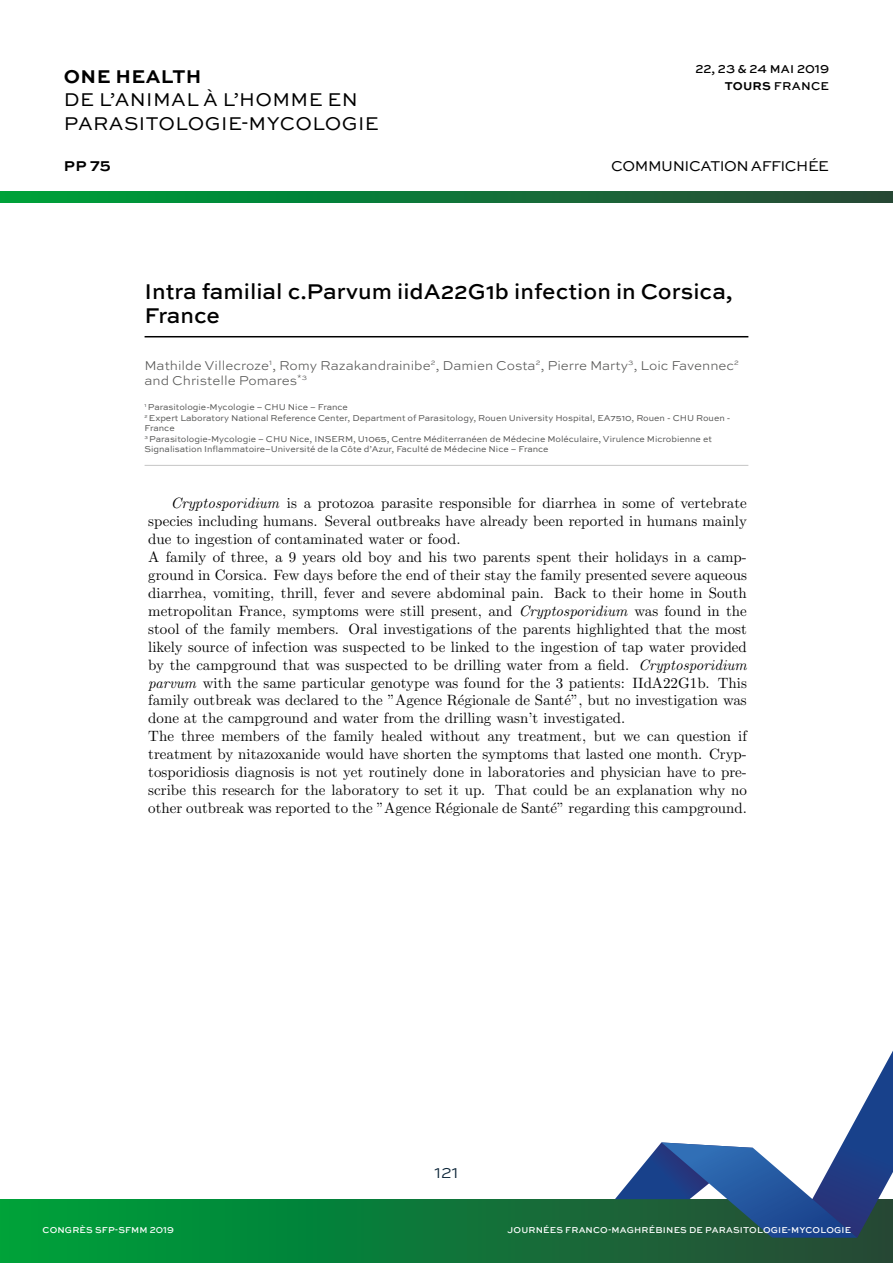
<style>
.page{position:relative;width:893px;height:1263px;background:#fff}
.page>*{position:absolute;margin:0;border:0;box-sizing:border-box;transform-origin:0 0}
.t1{font:500 22.5px/24px "Sweet Sans Pro";color:#000}
.t2{font:19.5px/23.4px "Sweet Sans Pro";letter-spacing:.02em;color:#000}
.t3{font:700 19.5px "Sweet Sans Pro";letter-spacing:.02em;color:#000}
.t4{font:300 18px "Sweet Sans Pro";color:#0c2538}
.t5{font:15px/18px "CMR10";color:#000}
.t6{font:15px "Sweet Sans Pro";letter-spacing:-.03em;color:#000}
.t7{font:15px "CMBX10";color:#000}
.t8{font:700 15px "Sweet Sans Pro";color:#000}
.t9{font:300 13.5px/15px "Sweet Sans Pro";color:#575756}
.t10{font:500 12px/16.5px "Sweet Sans Pro";letter-spacing:.02em;color:#000;text-align:right}
.t11{font:9px/10.5px "Sweet Sans Pro";color:#575756}
.t12{font:500 9px "Sweet Sans Pro";letter-spacing:.02em;color:#fff}
.s1{font-weight:700}
.s2{font-family:"CMTI10"}
</style>
<div class="page">
<div style="left:0;top:1199px;width:893px;height:64px;background:linear-gradient(to right,#00a33b,#284836)"></div>
<svg style="left:615px;top:1051px;width:278px;height:187px"></svg>
<svg style="left:0;top:191px;width:893px;height:12px;background:#107438"></svg>
<hr style="left:145px;top:336px;width:603px;height:1px;background:#000">
<hr style="left:145px;top:465px;width:603px;height:1px;background:#c6c6c6">
<h2 class="t3" style="left:64px;top:62px;width:139px">ONE HEALTH</h2>
<h2 class="t2" style="left:64px;top:87px;width:316px">DE L’ANIMAL À L’HOMME EN<br>PARASITOLOGIE-MYCOLOGIE</h2>
<p class="t8" style="left:64px;top:154px;width:48px">PP 75</p>
<p class="t10" style="left:695px;top:60px;width:135px">22, 23 &amp; 24 MAI 2019<br><span class="s1">TOURS</span> FRANCE</p>
<p class="t6" style="left:611px;top:155px;width:219px">COMMUNICATION AFFICHÉE</p>
<p class="t5" style="left:146px;top:280px;width:604px"><sup>3</sup>Parasitologie-Mycologie – CHU Nice, INSERM, U1065, Centre M´editerran´een de M´edecine</p>
<h1 class="t1" style="left:145px;top:279px;width:590px">Intra familial c.Parvum iidA22G1b infection in Corsica,<br>France</h1>
<p class="t9" style="left:145px;top:357px;width:596px">Mathilde Villecroze<sup>1</sup>, Romy Razakandrainibe<sup>2</sup>, Damien Costa<sup>2</sup>, Pierre Marty<sup>3</sup>, Loic Favennec<sup>2 </sup>and Christelle Pomares<sup>*3</sup></p>
<p class="t11" style="left:145px;top:402px;width:587px"><sup>1</sup> Parasitologie-Mycologie – CHU Nice – France<br><sup>2</sup> Expert Laboratory National Reference Center, Department of Parasitology, Rouen University Hospital, EA7510, Rouen - CHU Rouen - France<br><sup>3</sup> Parasitologie-Mycologie – CHU Nice, INSERM, U1065, Centre Méditerranéen de Médecine Moléculaire, Virulence Microbienne et Signalisation Inflammatoire–Université de la Côte d’Azur, Faculté de Médecine Nice – France</p>
<p class="t7" style="left:418px;top:447px;width:61px">R´esum´e</p>
<p class="t5" style="left:148px;top:495px;width:600px;text-indent:22px"><span class="s2">Cryptosporidium</span> is a protozoa parasite responsible for diarrhea in some of vertebrate species including humans. Several outbreaks have already been reported in humans mainly due to ingestion of contaminated water or food.<br>A family of three, a 9 years old boy and his two parents spent their holidays in a camp&shy;ground in Corsica. Few days before the end of their stay the family presented severe aqueous diarrhea, vomiting, thrill, fever and severe abdominal pain. Back to their home in South metropolitan France, symptoms were still present, and <span class="s2">Cryptosporidium</span> was found in the stool of the family members. Oral investigations of the parents highlighted that the most likely source of infection was suspected to be linked to the ingestion of tap water provided by the campground that was suspected to be drilling water from a field. <span class="s2">Cryptosporidium parvum</span> with the same particular genotype was found for the 3 patients: IIdA22G1b. This family outbreak was declared to the ”Agence R´egionale de Sant´e”, but no investigation was done at the campground and water from the drilling wasn’t investigated.<br>The three members of the family healed without any treatment, but we can question if treatment by nitazoxanide would have shorten the symptoms that lasted one month. Cryp&shy;tosporidiosis diagnosis is not yet routinely done in laboratories and physician have to pre&shy;scribe this research for the laboratory to set it up. That could be an explanation why no other outbreak was reported to the ”Agence R´egionale de Sant´e” regarding this campground.</p>
<p class="t4" style="left:434px;top:1159px;width:26px">121</p>
<p class="t12" style="left:43px;top:1223px;width:133px">CONGRÈS SFP-SFMM 2019</p>
<p class="t12" style="left:507px;top:1223px;width:345px">JOURNÉES FRANCO-MAGHRÉBINES DE PARASITOLOGIE-MYCOLOGIE</p>
</div>
